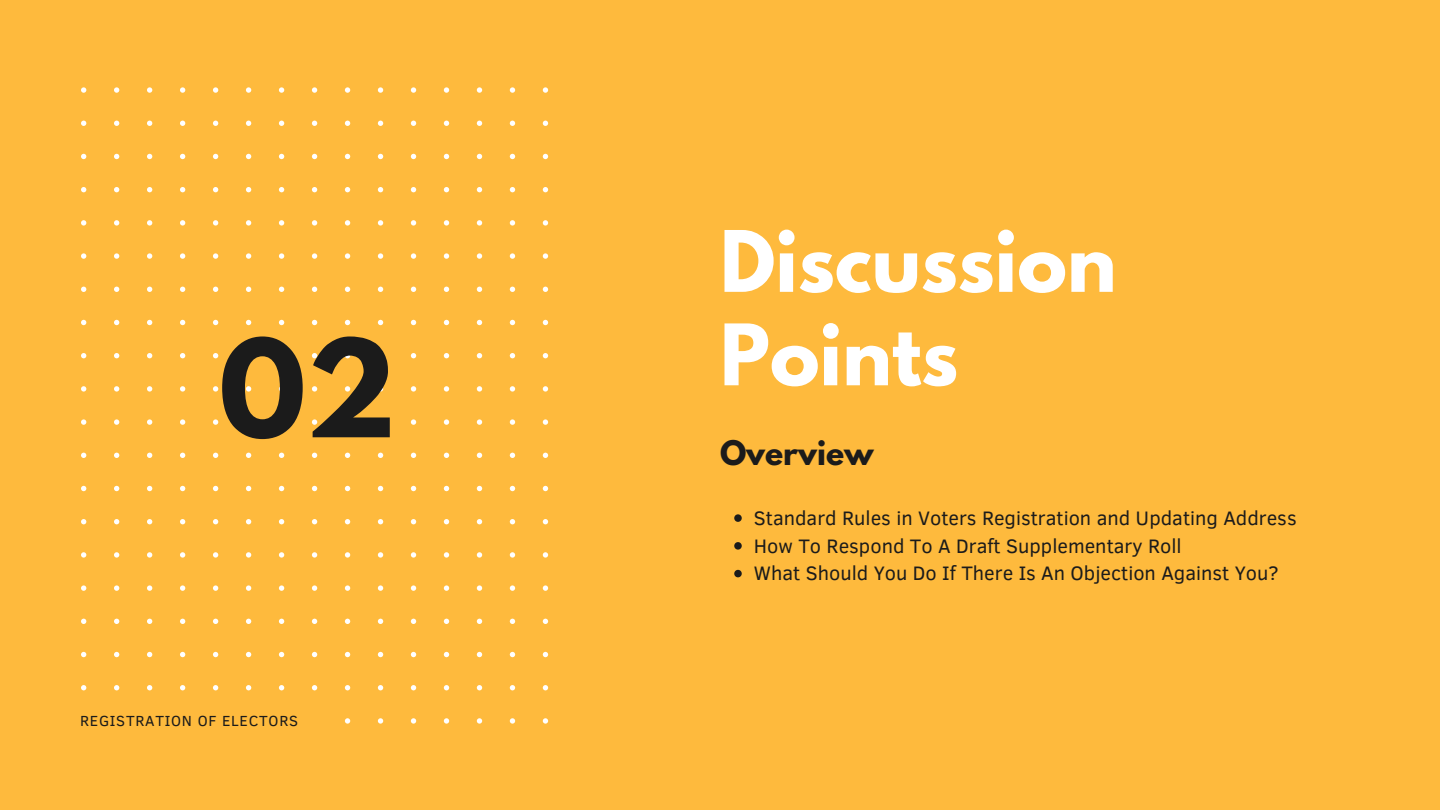
<style>
.page{position:relative;width:1440px;height:810px;background:#feba3d}
.page>*{position:absolute;margin:0;border:0;box-sizing:border-box;transform-origin:0 0}
.t1{font:700 120px "League Spartan";color:#1b1b1b}
.t2{font:700 75px/93.4px "League Spartan";color:#fff}
.t3{font:700 30px "League Spartan";color:#1b1b1b}
.t4{font:20px "Clear Sans";color:#1b1b1b}
.t5{font:15px "Clear Sans";letter-spacing:.05em;color:#1b1b1b}
</style>
<div class="page">
<svg style="left:734px;top:514px;width:8px;height:8px"></svg>
<svg style="left:734px;top:542px;width:8px;height:8px"></svg>
<svg style="left:734px;top:570px;width:8px;height:7px"></svg>
<svg style="left:81px;top:87px;width:104px;height:105px"></svg>
<svg style="left:81px;top:220px;width:104px;height:105px"></svg>
<svg style="left:81px;top:353px;width:104px;height:105px"></svg>
<svg style="left:81px;top:486px;width:104px;height:105px"></svg>
<svg style="left:81px;top:619px;width:104px;height:72px"></svg>
<svg style="left:213px;top:87px;width:104px;height:105px"></svg>
<svg style="left:213px;top:220px;width:104px;height:105px"></svg>
<svg style="left:213px;top:353px;width:104px;height:105px"></svg>
<svg style="left:213px;top:486px;width:104px;height:105px"></svg>
<svg style="left:213px;top:619px;width:104px;height:72px"></svg>
<svg style="left:345px;top:87px;width:104px;height:105px"></svg>
<svg style="left:345px;top:220px;width:104px;height:105px"></svg>
<svg style="left:345px;top:353px;width:104px;height:105px"></svg>
<svg style="left:345px;top:486px;width:104px;height:105px"></svg>
<svg style="left:345px;top:619px;width:104px;height:105px"></svg>
<svg style="left:477px;top:87px;width:72px;height:105px"></svg>
<svg style="left:477px;top:220px;width:72px;height:105px"></svg>
<svg style="left:477px;top:353px;width:72px;height:105px"></svg>
<svg style="left:477px;top:486px;width:72px;height:105px"></svg>
<svg style="left:477px;top:619px;width:72px;height:105px"></svg>
<p class="t1" style="left:219px;top:329px;width:179px">02</p>
<p class="t5" style="left:80px;top:710px;width:220px">REGISTRATION OF ELECTORS</p>
<p class="t2" style="left:720px;top:225px;width:398px">Discussion<br>Points</p>
<p class="t3" style="left:720px;top:438px;width:155px">Overview</p>
<p class="t4" style="left:754px;top:503px;width:544px">Standard Rules in Voters Registration and Updating Address</p>
<p class="t4" style="left:754px;top:531px;width:429px">How To Respond To A Draft Supplementary Roll</p>
<p class="t4" style="left:754px;top:559px;width:526px">What Should You Do If There Is An Objection Against You?</p>
</div>
